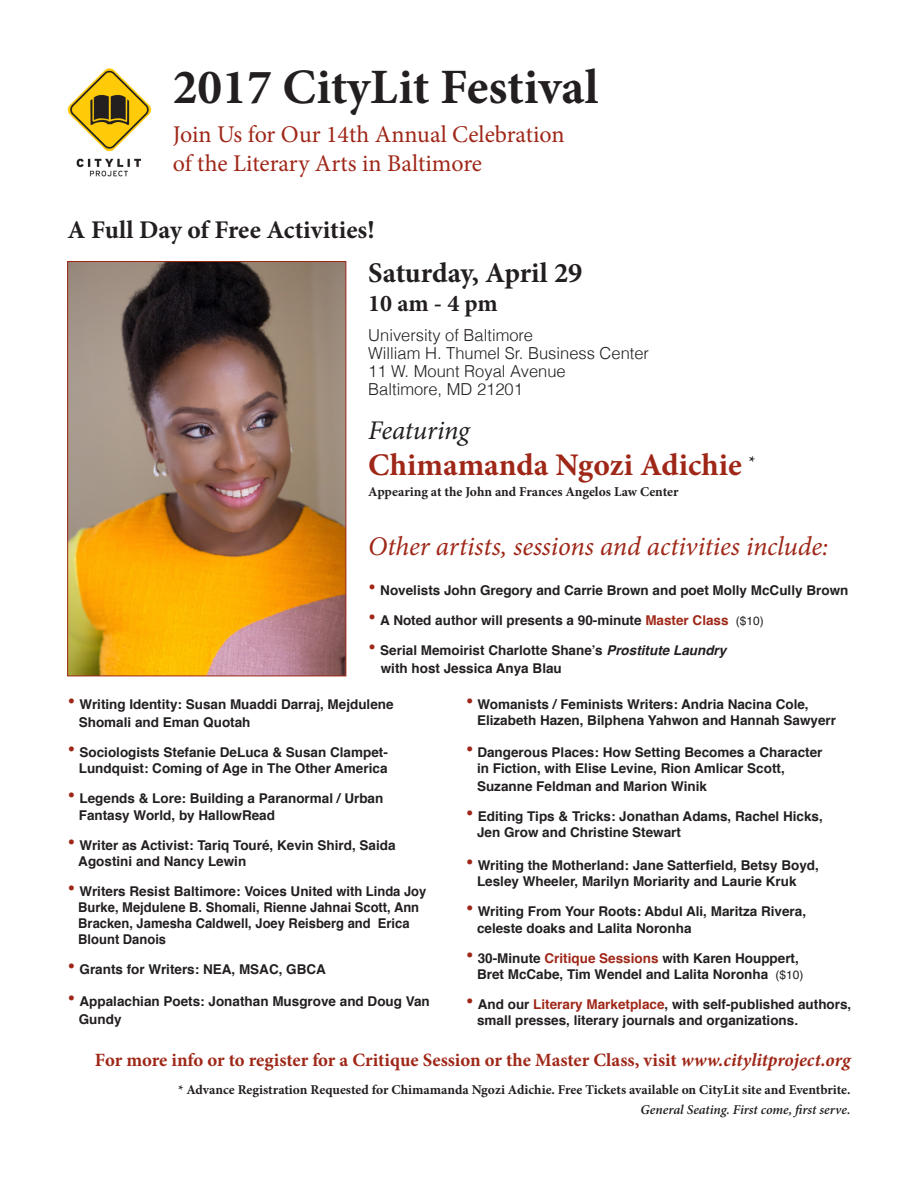
<style>
.page{position:relative;width:918px;height:1188px;background:#fff}
.page>*{position:absolute;margin:0;border:0;box-sizing:border-box;transform-origin:0 0}
.t1{font:700 49.5px "Minion Pro";color:#231f20}
.t2{font:700 31.5px "Minion Pro";color:#9f2718}
.t3{font:700 28.5px "Minion Pro";letter-spacing:-.005em;color:#231f20}
.t4{font:italic 27px "Minion Pro";letter-spacing:-.01em;color:#9f2718}
.t5{font:italic 27px "Minion Pro";letter-spacing:-.015em;color:#231f20}
.t6{font:700 25.5px "Minion Pro";letter-spacing:-.005em;color:#231f20}
.t7{font:24px "Minion Pro";color:#9f2718}
.t8{font:700 24px "Minion Pro";color:#231f20}
.t9{font:700 18.75px "Minion Pro";letter-spacing:-.005em;color:#9f2718}
.t10{font:300 16.5px/18px "Helvetica";color:#231f20}
.t11{font:700 13.5px/16.2px "Helvetica";color:#231f20}
.t12{font:700 13.5px "Minion Pro";color:#231f20}
.t13{font:700 13.5px/16.2px "Helvetica";color:#231f20;scale:.96 1}
.t14{font:italic 600 13.5px "Minion Pro";letter-spacing:-.005em;color:#231f20}
.s1{font-size:22.5px;color:#9f2718}
.s2{color:#9f2718}
.s3{font-weight:400;font-size:12px}
.s4{font-style:italic}
.s5{font-weight:400;font-size:22.5px;color:#9f2718}
</style>
<div class="page">
<img style="left:68px;top:68px;width:83px;height:108px">
<img style="left:70px;top:263px;width:274px;height:411px">
<div style="left:68px;top:261px;width:278px;height:415px;border:1px solid #9f2718"></div>
<p class="t1" style="left:173px;top:53px;width:427px">2017 CityLit Festival</p>
<p class="t7" style="left:173px;top:118px;width:393px">Join Us for Our 14th Annual Celebration</p>
<p class="t7" style="left:173px;top:147px;width:311px">of the Literary Arts in Baltimore</p>
<p class="t6" style="left:68px;top:212px;width:309px">A Full Day of Free Activities!</p>
<p class="t3" style="left:368px;top:253px;width:216px">Saturday, April 29</p>
<p class="t8" style="left:368px;top:286px;width:131px">10 am - 4 pm</p>
<p class="t10" style="left:368px;top:326px;width:282px">University of Baltimore<br>William H. Thumel Sr. Business Center</p>
<p class="t10" style="left:368px;top:362px;width:199px">11 W. Mount Royal Avenue<br>Baltimore, MD 21201</p>
<p class="t5" style="left:368px;top:412px;width:103px">Featuring</p>
<p class="t2" style="left:368px;top:443px;width:389px">Chimamanda Ngozi Adichie <sup>*</sup></p>
<p class="t12" style="left:368px;top:482px;width:312px">Appearing at the John and Frances Angelos Law Center</p>
<p class="t4" style="left:368px;top:528px;width:462px">Other artists, sessions and activities include:</p>
<p class="t11" style="left:368px;top:582px;width:482px"><span class="s1">•</span> Novelists John Gregory and Carrie Brown and poet Molly McCully Brown</p>
<p class="t11" style="left:368px;top:612px;width:397px"><span class="s1">•</span> A Noted author will presents a 90-minute <span class="s2">Master Class</span> <span class="s3">($10)</span></p>
<p class="t11" style="left:368px;top:642px;width:360px"><span class="s1">•</span> Serial Memoirist Charlotte Shane’s <span class="s4">Prostitute Laundry</span></p>
<p class="t11" style="left:381px;top:660px;width:183px">with host Jessica Anya Blau</p>
<p class="t11" style="left:477px;top:696px;width:361px;text-indent:-11px"><span class="s1">•</span> Womanists / Feminists Writers: Andria Nacina Cole,<br>Elizabeth Hazen, Bilphena Yahwon and Hannah Sawyerr</p>
<p class="t11" style="left:466px;top:744px;width:358px"><span class="s1">•</span> Dangerous Places: How Setting Becomes a Character</p>
<p class="t11" style="left:477px;top:760px;width:309px">in Fiction, with Elise Levine, Rion Amlicar Scott,</p>
<p class="t11" style="left:477px;top:778px;width:232px">Suzanne Feldman and Marion Winik</p>
<p class="t11" style="left:466px;top:808px;width:359px"><span class="s1">•</span> Editing Tips &amp; Tricks: Jonathan Adams, Rachel Hicks,</p>
<p class="t11" style="left:477px;top:825px;width:206px">Jen Grow and Christine Stewart</p>
<p class="t11" style="left:477px;top:858px;width:343px;text-indent:-11px"><span class="s1">•</span> Writing the Motherland: Jane Satterfield, Betsy Boyd,<br>Lesley Wheeler, Marilyn Moriarity and Laurie Kruk</p>
<p class="t11" style="left:477px;top:904px;width:331px;text-indent:-11px"><span class="s5">•</span> Writing From Your Roots: Abdul Ali, Maritza Rivera, celeste doaks and Lalita Noronha</p>
<p class="t11" style="left:477px;top:950px;width:328px;text-indent:-11px"><span class="s5">•</span> 30-Minute <span class="s2">Critique Sessions</span> with Karen Houppert,<br>Bret McCabe, Tim Wendel and Lalita Noronha <span class="s3">($10)</span></p>
<p class="t11" style="left:477px;top:996px;width:376px;text-indent:-11px"><span class="s5">•</span> And our <span class="s2">Literary Marketplace</span>, with self-published authors, small presses, literary journals and organizations.</p>
<p class="t11" style="left:79px;top:696px;width:316px;line-height:18px;text-indent:-11px"><span class="s1">•</span> Writing Identity: Susan Muaddi Darraj, Mejdulene<br>Shomali and Eman Quotah</p>
<p class="t11" style="left:68px;top:744px;width:322px;text-align:right"><span class="s1">•</span> Sociologists Stefanie DeLuca &amp; Susan Clampet-<br>Lundquist: Coming of Age in The Other America</p>
<p class="t11" style="left:68px;top:791px;width:317px"><span class="s1">•</span> Legends &amp; Lore: Building a Paranormal / Urban</p>
<p class="t11" style="left:79px;top:807px;width:198px">Fantasy World, by HallowRead</p>
<p class="t11" style="left:78px;top:837px;width:319px;text-indent:-11px"><span class="s1">•</span> Writer as Activist: Tariq Touré, Kevin Shird, Saida<br>Agostini and Nancy Lewin</p>
<p class="t11" style="left:68px;top:883px;width:360px;text-align:center"><span class="s1">•</span> Writers Resist Baltimore: Voices United with Linda Joy<br>Burke, Mejdulene B. Shomali, Rienne Jahnai Scott, Ann</p>
<p class="t13" style="left:78px;top:915px;width:347px">Bracken, Jamesha Caldwell, Joey Reisberg and Erica<br>Blount Danois</p>
<p class="t11" style="left:68px;top:962px;width:260px"><span class="s1">•</span> Grants for Writers: NEA, MSAC, GBCA</p>
<p class="t11" style="left:79px;top:992px;width:353px;line-height:18px;text-indent:-11px"><span class="s1">•</span> Appalachian Poets: Jonathan Musgrove and Doug Van<br>Gundy</p>
<p class="t9" style="left:95px;top:1046px;width:757px">For more info or to register for a Critique Session or the Master Class, visit <span class="s4">www.citylitproject.org</span></p>
<p class="t12" style="left:178px;top:1081px;width:674px">* Advance Registration Requested for Chimamanda Ngozi Adichie. Free Tickets available on CityLit site and Eventbrite.</p>
<p class="t14" style="left:641px;top:1100px;width:211px">General Seating. First come, first serve.</p>
</div>
